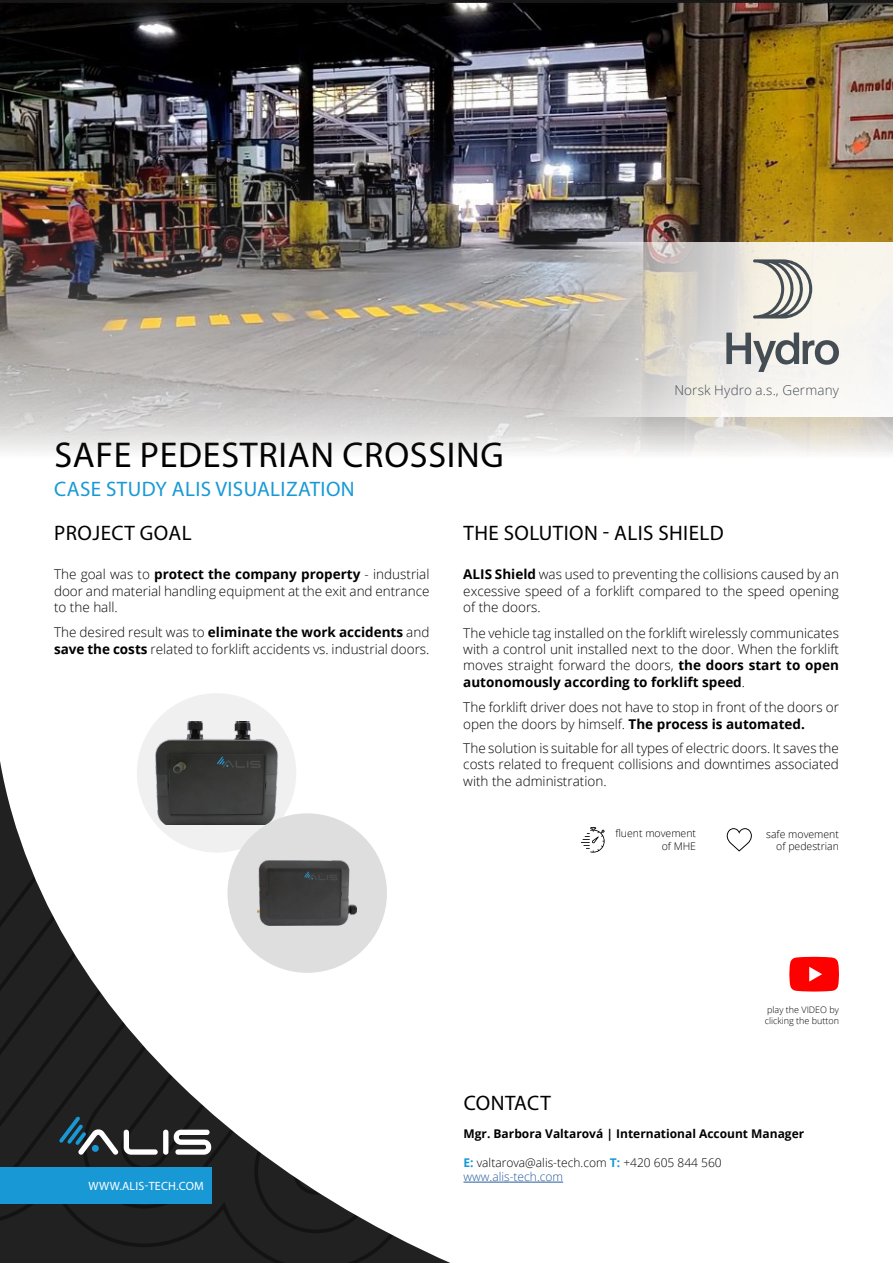
<style>
.page{position:relative;width:893px;height:1263px;background:#fff}
.page>*{position:absolute;margin:0;border:0;box-sizing:border-box;transform-origin:0 0}
.t1{font:36px "Myriad Pro";letter-spacing:.02em;color:#000}
.t2{font:21px "Myriad Pro";letter-spacing:.02em;color:#000}
.t3{font:21px "Myriad Pro";letter-spacing:.02em;color:#1899d6}
.t4{font:300 13.5px/16.5px "Open Sans";color:#000;text-align:justify}
.t5{font:300 13.5px "Open Sans";letter-spacing:.01em;color:#454d54}
.t6{font:300 12px/14.5px "Open Sans";color:#000}
.t7{font:700 12px "Open Sans";color:#000}
.t8{font:12px "Myriad Pro";letter-spacing:.02em;color:#fff}
.t9{font:300 10.5px/12.6px "Open Sans";color:#000;text-align:right}
.t10{font:300 9px/10.8px "Open Sans";color:#000}
.s1{font-weight:700}
.s2{font-weight:700;color:#1899d6}
.s3{color:#275b9b}
</style>
<div class="page">
<svg style="left:0;top:697px;width:740px;height:566px"></svg>
<svg style="left:174px;top:1130px;width:37px;height:25px"></svg>
<svg style="left:124px;top:1130px;width:44px;height:25px"></svg>
<svg style="left:59px;top:1116px;width:59px;height:39px;background:#3d4d55"></svg>
<div style="left:0;top:1168px;width:211px;height:36px;background:#1899d6"></div>
<div style="left:138px;top:695px;width:157px;height:156px;background:#f0f0f0;border-radius:50%"></div>
<div style="left:137px;top:693px;width:159px;height:160px;border:3px solid #dedede;border-radius:50%"></div>
<img style="left:154px;top:721px;width:126px;height:103px">
<div style="left:229px;top:815px;width:156px;height:156px;background:#dedede;border-radius:50%"></div>
<div style="left:227px;top:813px;width:160px;height:160px;border:3px solid #dedede;border-radius:50%"></div>
<img style="left:258px;top:860px;width:99px;height:66px">
<svg style="left:581px;top:827px;width:24px;height:26px"></svg>
<img style="left:0;top:0;width:893px;height:454px">
<svg style="left:529px;top:242px;width:364px;height:175px"></svg>
<svg style="left:726px;top:332px;width:113px;height:40px"></svg>
<svg style="left:753px;top:259px;width:59px;height:59px;background:#bfbfb9"></svg>
<hr style="left:463px;top:1182px;width:100px;height:1px;background:#275b9b">
<svg style="left:789px;top:957px;width:50px;height:34px;background:#ff1c1c"></svg>
<svg style="left:727px;top:828px;width:25px;height:23px"></svg>
<p class="t5" style="left:674px;top:381px;width:166px">Norsk Hydro a.s., Germany</p>
<h1 class="t1" style="left:54px;top:433px;width:451px">SAFE PEDESTRIAN CROSSING</h1>
<h2 class="t3" style="left:54px;top:476px;width:302px">CASE STUDY ALIS VISUALIZATION</h2>
<h2 class="t2" style="left:463px;top:519px;width:262px">THE SOLUTION - ALIS SHIELD</h2>
<h2 class="t2" style="left:54px;top:519px;width:139px">PROJECT GOAL</h2>
<p class="t4" style="left:54px;top:566px;width:377px">The goal was to <span class="s1">protect the company property</span> - industrial door and material handling equipment at the exit and entrance to the hall.</p>
<p class="t4" style="left:54px;top:624px;width:377px">The desired result was to <span class="s1">eliminate the work accidents</span> and <span class="s1">save the costs</span> related to forklift accidents vs. industrial doors.</p>
<p class="t4" style="left:463px;top:566px;width:377px"><span class="s1">ALIS Shield</span> was used to preventing the collisions caused by an excessive speed of a forklift compared to the speed opening of the doors.</p>
<p class="t4" style="left:463px;top:624px;width:377px">The vehicle tag installed on the forklift wirelessly communicates with a control unit installed next to the door. When the forklift moves straight forward the doors, <span class="s1">the doors start to open autonomously according to forklift speed</span>.</p>
<p class="t4" style="left:463px;top:698px;width:377px">The forklift driver does not have to stop in front of the doors or open the doors by himself. <span class="s1">The process is automated.</span></p>
<p class="t4" style="left:463px;top:740px;width:377px">The solution is suitable for all types of electric doors. It saves the costs related to frequent collisions and downtimes associated with the administration.</p>
<p class="t9" style="left:615px;top:827px;width:82px">fluent movement of MHE</p>
<p class="t9" style="left:766px;top:827px;width:74px">safe movement of pedestrian</p>
<p class="t8" style="left:89px;top:1178px;width:117px">WWW.ALIS-TECH.COM</p>
<h2 class="t2" style="left:464px;top:1089px;width:89px">CONTACT</h2>
<p class="t10" style="left:765px;top:1004px;width:76px">play the VIDEO by clicking the button</p>
<p class="t7" style="left:463px;top:1125px;width:342px">Mgr. Barbora Valtarová | International Account Manager</p>
<p class="t6" style="left:463px;top:1155px;width:260px"><span class="s2">E:</span> valtarova@alis-tech.com <span class="s2">T:</span> +420 605 844 560 <span class="s3">www.alis-tech.com</span></p>
</div>
